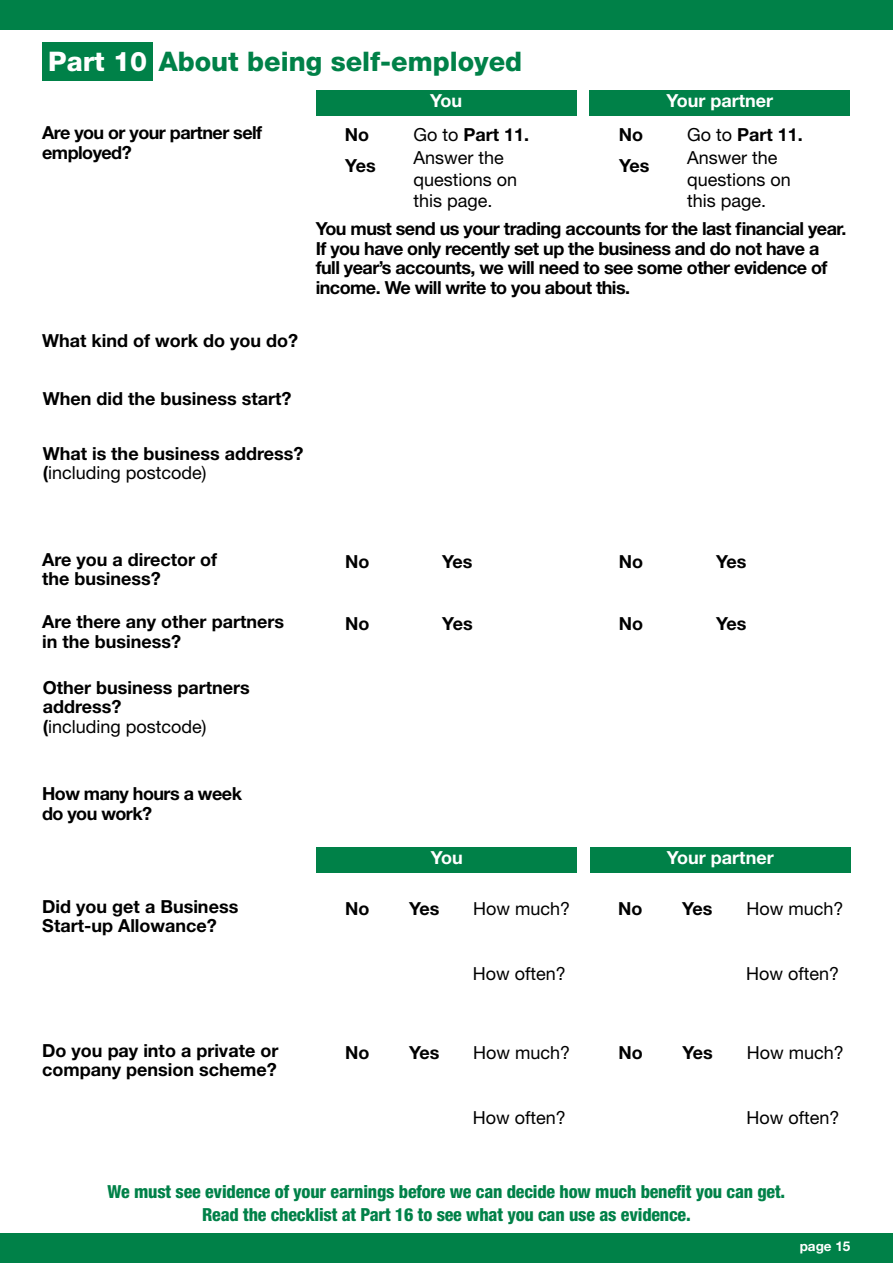
<style>
.page{position:relative;width:893px;height:1263px;background:#fff}
.page>*{position:absolute;margin:0;border:0;box-sizing:border-box;transform-origin:0 0}
.t1{font:800 27px "Helvetica Neue LT Std";color:#008148}
.t2{font:700 18px/19.5px "Helvetica Neue LT Std";color:#000}
.t3{font:700 18px/19.5px "Helvetica Neue LT Std";letter-spacing:-.03em;color:#000}
.t4{font:18px/21.6px "Helvetica Neue LT Std";color:#000}
.t5{font:800 condensed 18px/22.5px "Helvetica Neue LT Std";letter-spacing:-.01em;color:#008148;text-align:center}
.t6{font:700 18px "Helvetica Neue LT Std";color:#fff}
.t7{font:700 13.5px "Helvetica Neue LT Std";color:#fff}
.s1{color:#fff}
.s2{font-weight:400}
</style>
<div class="page">
<div style="left:0;top:0;width:893px;height:30px;background:#008148"></div>
<div style="left:0;top:1233px;width:893px;height:30px;background:#008148"></div>
<div style="left:316px;top:90px;width:260px;height:26px;background:#008148"></div>
<div style="left:589px;top:90px;width:261px;height:26px;background:#008148"></div>
<div style="left:43px;top:43px;width:110px;height:38px;background:#008148"></div>
<div style="left:316px;top:847px;width:261px;height:25px;background:#008148"></div>
<div style="left:590px;top:847px;width:261px;height:25px;background:#008148"></div>
<h1 class="t1" style="left:48px;top:46px;width:475px"><span class="s1">Part 10</span> About being self-employed</h1>
<p class="t3" style="left:42px;top:123px;width:222px">Are you or your partner self employed?</p>
<p class="t2" style="left:42px;top:330px;width:257px">What kind of work do you do?</p>
<p class="t6" style="left:430px;top:90px;width:34px">You</p>
<p class="t6" style="left:666px;top:90px;width:108px">Your partner</p>
<p class="t2" style="left:413px;top:125px;width:117px"><span class="s2">Go to</span> Part 11.</p>
<p class="t2" style="left:687px;top:125px;width:117px"><span class="s2">Go to</span> Part 11.</p>
<p class="t2" style="left:345px;top:125px;width:26px">No</p>
<p class="t2" style="left:619px;top:125px;width:26px">No</p>
<p class="t2" style="left:345px;top:155px;width:32px">Yes</p>
<p class="t2" style="left:619px;top:155px;width:32px">Yes</p>
<p class="t4" style="left:413px;top:147px;width:105px">Answer the questions on this page.</p>
<p class="t4" style="left:687px;top:147px;width:105px">Answer the questions on this page.</p>
<p class="t3" style="left:316px;top:219px;width:532px">You must send us your trading accounts for the last financial year.<br>If you have only recently set up the business and do not have a full year’s accounts, we will need to see some other evidence of income. We will write to you about this.</p>
<p class="t2" style="left:43px;top:389px;width:250px">When did the business start?</p>
<p class="t2" style="left:43px;top:443px;width:262px">What is the business address? (<span class="s2">including postcode)</span></p>
<p class="t2" style="left:42px;top:549px;width:177px">Are you a director of</p>
<p class="t2" style="left:345px;top:551px;width:26px">No</p>
<p class="t2" style="left:442px;top:551px;width:32px">Yes</p>
<p class="t2" style="left:619px;top:551px;width:26px">No</p>
<p class="t2" style="left:716px;top:551px;width:32px">Yes</p>
<p class="t2" style="left:42px;top:568px;width:120px">the business?</p>
<p class="t2" style="left:42px;top:612px;width:243px">Are there any other partners</p>
<p class="t2" style="left:345px;top:614px;width:26px">No</p>
<p class="t2" style="left:442px;top:614px;width:32px">Yes</p>
<p class="t2" style="left:619px;top:614px;width:26px">No</p>
<p class="t2" style="left:716px;top:614px;width:32px">Yes</p>
<p class="t2" style="left:42px;top:631px;width:140px">in the business?</p>
<p class="t2" style="left:43px;top:677px;width:209px">Other business partners address?<br>(<span class="s2">including postcode)</span></p>
<p class="t3" style="left:42px;top:784px;width:201px">How many hours a week do you work?</p>
<p class="t6" style="left:431px;top:846px;width:34px">You</p>
<p class="t6" style="left:667px;top:846px;width:108px">Your partner</p>
<p class="t2" style="left:42px;top:896px;width:198px">Did you get a Business</p>
<p class="t2" style="left:345px;top:898px;width:26px">No</p>
<p class="t2" style="left:409px;top:898px;width:32px">Yes</p>
<p class="t2" style="left:618px;top:898px;width:26px">No</p>
<p class="t2" style="left:682px;top:898px;width:32px">Yes</p>
<p class="t2" style="left:42px;top:916px;width:176px">Start-up Allowance?</p>
<p class="t4" style="left:473px;top:897px;width:99px">How much?</p>
<p class="t4" style="left:746px;top:897px;width:99px">How much?</p>
<p class="t4" style="left:473px;top:963px;width:94px">How often?</p>
<p class="t4" style="left:746px;top:963px;width:94px">How often?</p>
<p class="t2" style="left:42px;top:1040px;width:238px">Do you pay into a private or</p>
<p class="t2" style="left:345px;top:1042px;width:26px">No</p>
<p class="t2" style="left:409px;top:1042px;width:32px">Yes</p>
<p class="t2" style="left:618px;top:1042px;width:26px">No</p>
<p class="t2" style="left:682px;top:1042px;width:32px">Yes</p>
<p class="t2" style="left:42px;top:1060px;width:236px">company pension scheme?</p>
<p class="t4" style="left:473px;top:1042px;width:99px">How much?</p>
<p class="t4" style="left:747px;top:1042px;width:99px">How much?</p>
<p class="t4" style="left:473px;top:1107px;width:94px">How often?</p>
<p class="t4" style="left:746px;top:1107px;width:94px">How often?</p>
<p class="t5" style="left:108px;top:1180px;width:679px">We must see evidence of your earnings before we can decide how much benefit you can get.<br>Read the checklist at Part 16 to see what you can use as evidence.</p>
<p class="t7" style="left:800px;top:1238px;width:52px">page 15</p>
</div>
